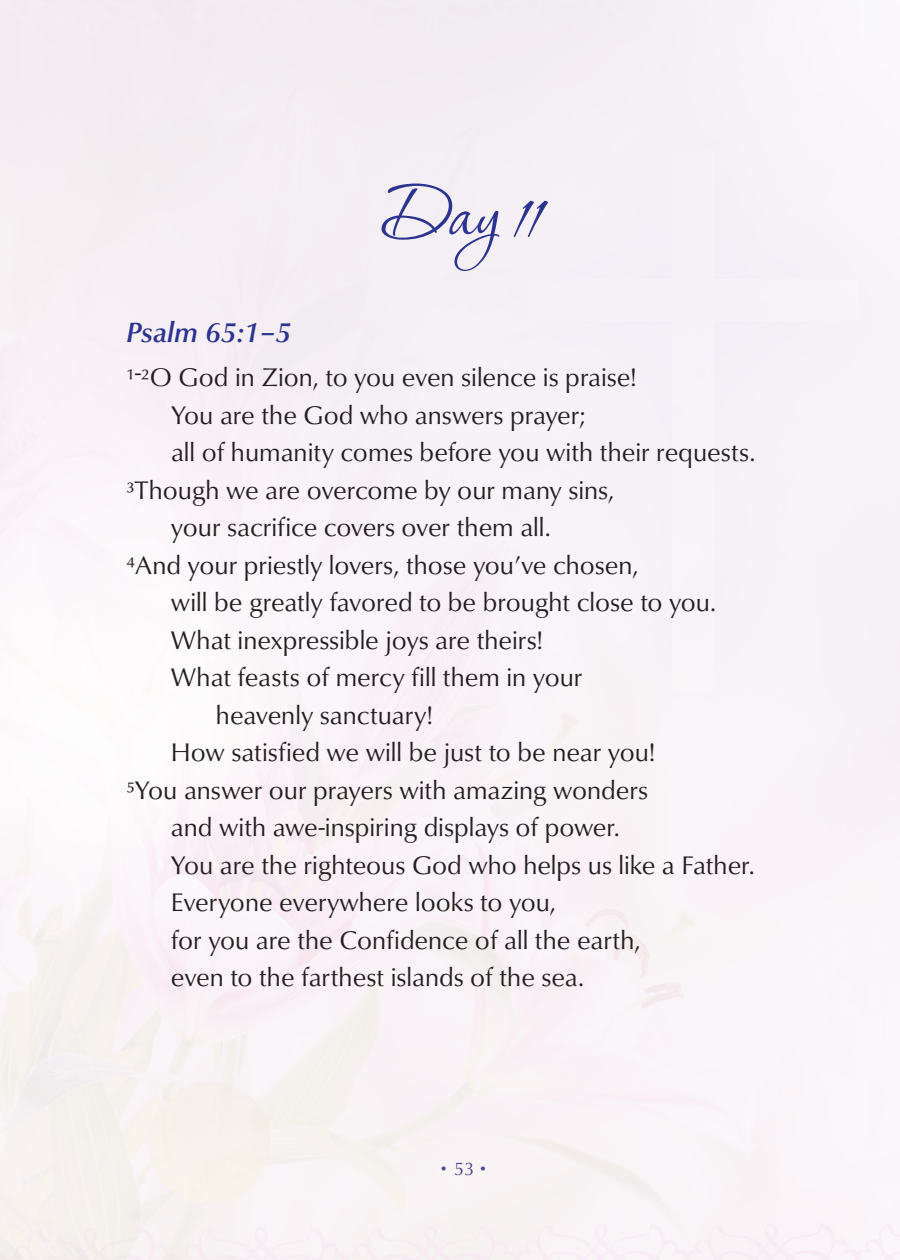
<style>
.page{position:relative;width:900px;height:1260px;background:#fff}
.page>*{position:absolute;margin:0;border:0;box-sizing:border-box;transform-origin:0 0}
.t1{font:90px "Corinthia Professional";color:#2d3490}
.t2{font:28.75px "Classico URW Med Ita";color:#2d3490}
.t3{font:26.25px "Classico URW";color:#231f20}
.t4{font:18.75px "Classico URW";color:#2d3490}
.s1{font-size:25px}
</style>
<div class="page">
<h1 class="t1" style="left:382px;top:167px;width:165px">Day 11</h1>
<p class="t2" style="left:126px;top:314px;width:167px">Psalm 65:1–5</p>
<p class="t3" style="left:126px;top:361px;width:512px"><span class="s1">¹</span><sup>-</sup><span class="s1">²</span>O God in Zion, to you even silence is praise!</p>
<p class="t3" style="left:171px;top:398px;width:416px">You are the God who answers prayer;</p>
<p class="t3" style="left:171px;top:436px;width:586px">all of humanity comes before you with their requests.</p>
<p class="t3" style="left:126px;top:473px;width:490px"><span class="s1">³</span>Though we are overcome by our many sins,</p>
<p class="t3" style="left:171px;top:511px;width:381px">your sacrifice covers over them all.</p>
<p class="t3" style="left:126px;top:548px;width:514px"><span class="s1">⁴</span>And your priestly lovers, those you’ve chosen,</p>
<p class="t3" style="left:171px;top:586px;width:547px">will be greatly favored to be brought close to you.</p>
<p class="t3" style="left:171px;top:623px;width:374px">What inexpressible joys are theirs!</p>
<p class="t3" style="left:171px;top:661px;width:413px">What feasts of mercy fill them in your</p>
<p class="t3" style="left:216px;top:698px;width:219px">heavenly sanctuary!</p>
<p class="t3" style="left:171px;top:736px;width:486px">How satisfied we will be just to be near you!</p>
<p class="t3" style="left:126px;top:773px;width:524px"><span class="s1">⁵</span>You answer our prayers with amazing wonders</p>
<p class="t3" style="left:171px;top:811px;width:451px">and with awe-inspiring displays of power.</p>
<p class="t3" style="left:171px;top:848px;width:585px">You are the righteous God who helps us like a Father.</p>
<p class="t3" style="left:171px;top:886px;width:387px">Everyone everywhere looks to you,</p>
<p class="t3" style="left:171px;top:923px;width:471px">for you are the Confidence of all the earth,</p>
<p class="t3" style="left:171px;top:961px;width:415px">even to the farthest islands of the sea.</p>
<p class="t4" style="left:441px;top:1157px;width:47px">• 53 •</p>
</div>
